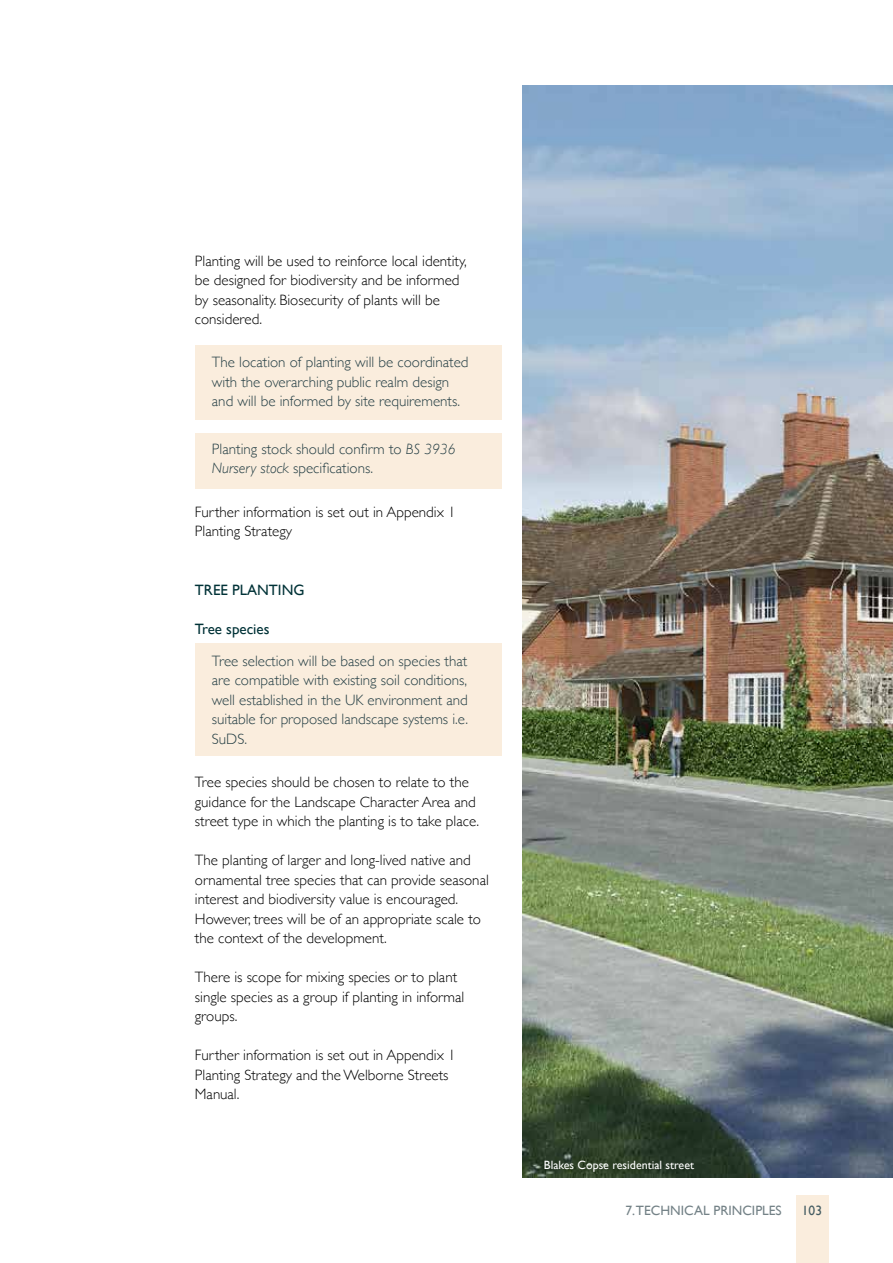
<style>
.page{position:relative;width:893px;height:1263px;background:#fff}
.page>*{position:absolute;margin:0;border:0;box-sizing:border-box;transform-origin:0 0}
.t1{font:300 15px/19.5px "Gill Sans";color:#000}
.t2{font:300 15px/19.5px "Gill Sans";color:#253f45}
.t3{font:15px "Gill Sans";color:#003237}
.t4{font:13.5px "Gill Sans";color:#748287}
.t5{font:13.5px "Gill Sans";color:#455d63}
.t6{font:12px "Gill Sans";color:#fff}
.s1{font-style:italic}
</style>
<div class="page">
<div style="left:796px;top:1195px;width:32px;height:68px;background:#faeddd"></div>
<div style="left:195px;top:643px;width:306px;height:112px;background:#faeddd"></div>
<div style="left:195px;top:345px;width:306px;height:74px;background:#faeddd"></div>
<div style="left:195px;top:433px;width:306px;height:56px;background:#faeddd"></div>
<img style="left:523px;top:85px;width:370px;height:1093px">
<p class="t1" style="left:195px;top:250px;width:273px">Planting will be used to reinforce local identity, be designed for biodiversity and be informed by seasonality. Biosecurity of plants will be considered.</p>
<p class="t2" style="left:212px;top:352px;width:258px">The location of planting will be coordinated with the overarching public realm design and will be informed by site requirements.</p>
<p class="t2" style="left:212px;top:438px;width:245px">Planting stock should confirm to <span class="s1">BS 3936<br>Nursery stock</span> specifications.</p>
<p class="t1" style="left:195px;top:501px;width:262px">Further information is set out in Appendix 1<br>Planting Strategy</p>
<p class="t3" style="left:195px;top:581px;width:111px">TREE PLANTING</p>
<p class="t3" style="left:195px;top:620px;width:76px">Tree species</p>
<p class="t2" style="left:212px;top:650px;width:258px;text-align:justify">Tree selection will be based on species that are compatible with existing soil conditions, well established in the UK environment and suitable for proposed landscape systems i.e.<br>SuDS.</p>
<p class="t1" style="left:195px;top:772px;width:286px">Tree species should be chosen to relate to the guidance for the Landscape Character Area and street type in which the planting is to take place.</p>
<p class="t1" style="left:195px;top:850px;width:295px">The planting of larger and long-lived native and ornamental tree species that can provide seasonal interest and biodiversity value is encouraged.<br>However, trees will be of an appropriate scale to the context of the development.</p>
<p class="t1" style="left:195px;top:967px;width:271px">There is scope for mixing species or to plant single species as a group if planting in informal groups.</p>
<p class="t1" style="left:195px;top:1045px;width:262px">Further information is set out in Appendix 1<br>Planting Strategy and the Welborne Streets<br>Manual.</p>
<p class="t6" style="left:544px;top:1158px;width:152px">Blakes Copse residential street</p>
<p class="t4" style="left:625px;top:1203px;width:158px">7.TECHNICAL PRINCIPLES</p>
<p class="t5" style="left:802px;top:1203px;width:22px">103</p>
</div>
